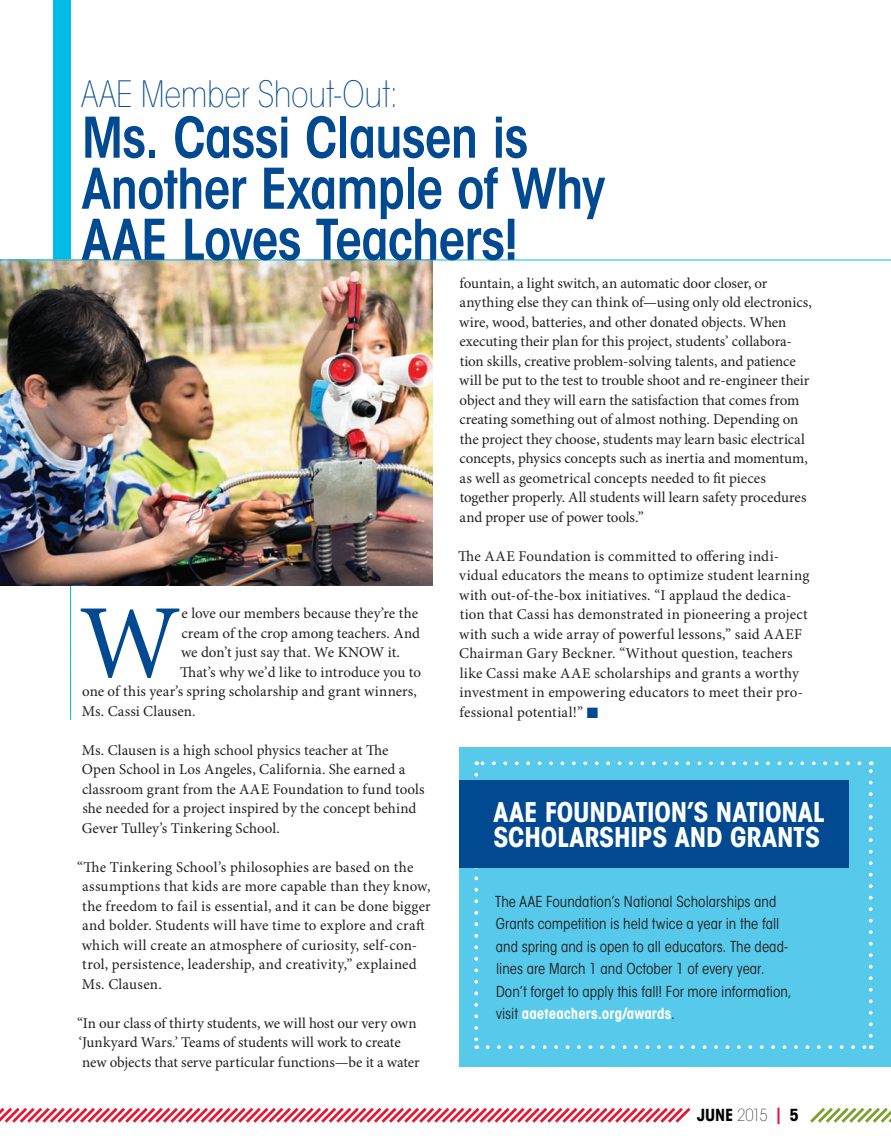
<style>
.page{position:relative;width:891px;height:1148px;background:#fff}
.page>*{position:absolute;margin:0;border:0;box-sizing:border-box;transform-origin:0 0}
.Drop_cap-smaller{font:105px "Minion Pro";color:#014990}
.Headline{font:600 condensed 55.5px/51px "ITC Avant Garde Std";letter-spacing:-.02em;color:#014990}
.Headline-2{font:200 condensed 36px "ITC Avant Garde Std";letter-spacing:-.01em;color:#014990}
.Subhead{font:700 condensed 27px/25.5px "ITC Avant Garde Std";letter-spacing:-.005em;color:#fff}
.t1{font:700 condensed 16.5px "ITC Avant Garde Std";color:#000}
.Body_Text{font:15px/19.5px "Minion Pro";letter-spacing:.005em;color:#231f20}
.Body_Text-2{font:condensed 15px/22.5px "ITC Avant Garde Std";letter-spacing:.005em;color:#231f20}
.Drop_cap-smaller-2{font:15px "Minion Pro";letter-spacing:.005em;color:#231f20}
.s1{color:#014990}
.s2{font-weight:700;color:#fff}
.s3{font-weight:200;color:#231f20}
.s4{color:#e51836}
</style>
<div class="page">
<hr style="left:70px;top:73px;width:1px;height:647px;background:#02bce5">
<div style="left:53px;top:0;width:18px;height:260px;background:#02bce5"></div>
<div style="left:460px;top:747px;width:431px;height:319px;background:#57c9ea"></div>
<svg style="left:488px;top:1045px;width:377px;height:4px"></svg>
<svg style="left:474px;top:774px;width:4px;height:275px"></svg>
<svg style="left:869px;top:761px;width:4px;height:274px"></svg>
<svg style="left:476px;top:761px;width:383px;height:4px"></svg>
<div style="left:460px;top:780px;width:389px;height:88px;background:#014990"></div>
<img style="left:0;top:260px;width:433px;height:326px">
<hr style="left:0;top:259px;width:891px;height:1px;background:#02bce5">
<svg style="left:810px;top:1107px;width:81px;height:16px"></svg>
<svg style="left:0;top:1107px;width:691px;height:16px"></svg>
<p class="Headline-2" style="left:82px;top:73px;width:318px">AAE Member Shout-Out:</p>
<p class="Headline" style="left:82px;top:112px;width:525px">Ms. Cassi Clausen is<br>Another Example of Why<br>AAE Loves Teachers!</p>
<p class="Drop_cap-smaller" style="left:79px;top:580px;width:103px">W</p>
<p class="Drop_cap-smaller-2" style="left:182px;top:604px;width:238px">e love our members because they’re the</p>
<p class="Drop_cap-smaller-2" style="left:181px;top:624px;width:240px">cream of the crop among teachers. And</p>
<p class="Drop_cap-smaller-2" style="left:181px;top:643px;width:220px">we don’t just say that. We KNOW it.</p>
<p class="Drop_cap-smaller-2" style="left:180px;top:663px;width:242px">That’s why we’d like to introduce you to</p>
<p class="Drop_cap-smaller-2" style="left:82px;top:682px;width:336px">one of this year’s spring scholarship and grant winners,</p>
<p class="Drop_cap-smaller-2" style="left:82px;top:702px;width:115px">Ms. Cassi Clausen.</p>
<p class="Body_Text" style="left:82px;top:741px;width:344px">Ms. Clausen is a high school physics teacher at The Open School in Los Angeles, California. She earned a classroom grant from the AAE Foundation to fund tools she needed for a project inspired by the concept behind Gever Tulley’s Tinkering School.</p>
<p class="Body_Text" style="left:82px;top:857px;width:351px;text-indent:-5px">“The Tinkering School’s philosophies are based on the assumptions that kids are more capable than they know, the freedom to fail is essential, and it can be done bigger and bolder. Students will have time to explore and craft which will create an atmosphere of curiosity, self-con&shy;trol, persistence, leadership, and creativity,” explained Ms. Clausen.</p>
<p class="Body_Text" style="left:77px;top:1013px;width:344px">“In our class of thirty students, we will host our very own ‘Junkyard Wars.’ Teams of students will work to create new objects that serve particular functions—be it a water</p>
<p class="Body_Text" style="left:459px;top:274px;width:354px">fountain, a light switch, an automatic door closer, or anything else they can think of—using only old electronics, wire, wood, batteries, and other donated objects. When executing their plan for this project, students’ collabora&shy;tion skills, creative problem-solving talents, and patience will be put to the test to trouble shoot and re-engineer their object and they will earn the satisfaction that comes from creating something out of almost nothing. Depending on the project they choose, students may learn basic electrical concepts, physics concepts such as inertia and momentum, as well as geometrical concepts needed to fit pieces together properly. All students will learn safety procedures and proper use of power tools.”</p>
<p class="Body_Text" style="left:458px;top:547px;width:353px">The AAE Foundation is committed to offering indi&shy;vidual educators the means to optimize student learning with out-of-the-box initiatives. “I applaud the dedica&shy;tion that Cassi has demonstrated in pioneering a project with such a wide array of powerful lessons,” said AAEF Chairman Gary Beckner. “Without question, teachers like Cassi make AAE scholarships and grants a worthy investment in empowering educators to meet their pro&shy;fessional potential!” <span class="s1">■</span></p>
<p class="Subhead" style="left:493px;top:798px;width:333px">AAE FOUNDATION’S NATIONAL<br>SCHOLARSHIPS AND GRANTS</p>
<p class="Body_Text-2" style="left:495px;top:890px;width:298px">The AAE Foundation’s National Scholarships and Grants competition is held twice a year in the fall and spring and is open to all educators. The dead&shy;lines are March 1 and October 1 of every year.<br>Don’t forget to apply this fall! For more information, visit <span class="s2">aaeteachers.org/awards</span>.</p>
<p class="t1" style="left:697px;top:1104px;width:103px">JUNE <span class="s3">2015</span> <span class="s4">|</span> 5</p>
</div>
